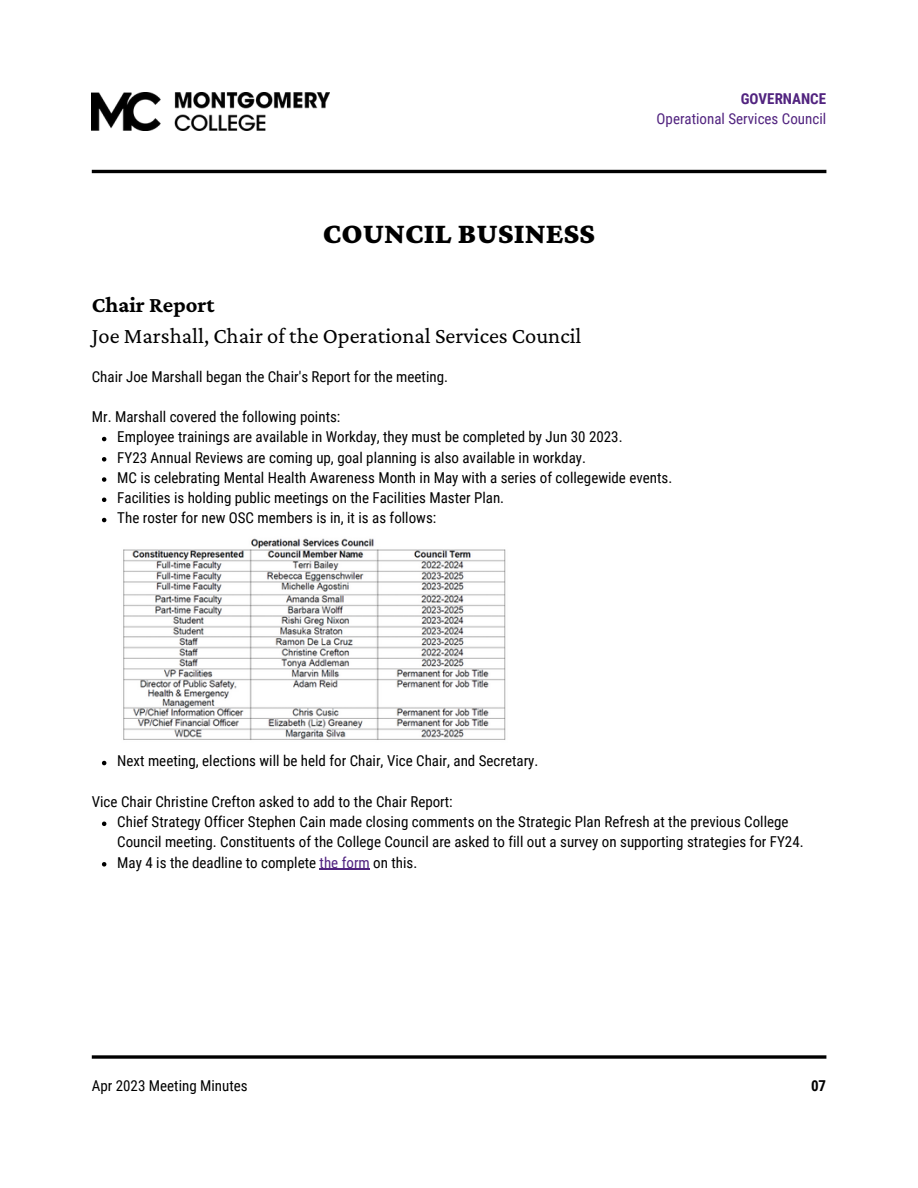
<style>
.page{position:relative;width:918px;height:1188px;background:#fff}
.page>*{position:absolute;margin:0;border:0;box-sizing:border-box;transform-origin:0 0}
.t1{font:900 30px "Crimson Pro";color:#000}
.t2{font:22.5px "Crimson Pro";color:#000}
.t3{font:700 22.5px "Crimson Pro";color:#000}
.t4{font:15px/20.2px "Roboto Condensed";color:#000}
.t5{font:15px "Roboto Condensed";color:#51237f}
.t6{font:700 15px "Roboto Condensed";color:#51237f}
.t7{font:700 15px "Roboto Condensed";color:#000}
.s1{color:#51237f}
</style>
<div class="page">
<img style="left:92px;top:92px;width:237px;height:39px">
<hr style="left:92px;top:170px;width:734px;height:3px;background:#000">
<svg style="left:92px;top:1055px;width:734px;height:4px;background:#272727"></svg>
<svg style="left:102px;top:437px;width:4px;height:4px"></svg>
<svg style="left:102px;top:457px;width:4px;height:5px"></svg>
<svg style="left:102px;top:477px;width:4px;height:5px"></svg>
<svg style="left:102px;top:498px;width:4px;height:4px"></svg>
<svg style="left:102px;top:518px;width:4px;height:4px"></svg>
<svg style="left:102px;top:761px;width:4px;height:4px"></svg>
<svg style="left:102px;top:822px;width:4px;height:4px"></svg>
<svg style="left:102px;top:862px;width:4px;height:5px"></svg>
<hr style="left:320px;top:869px;width:50px;height:1px;background:#51237f">
<img style="left:123px;top:538px;width:383px;height:202px">
<p class="t1" style="left:323px;top:216px;width:274px">COUNCIL BUSINESS</p>
<p class="t3" style="left:92px;top:292px;width:124px">Chair Report</p>
<p class="t2" style="left:92px;top:323px;width:491px">Joe Marshall, Chair of the Operational Services Council</p>
<p class="t4" style="left:92px;top:366px;width:358px">Chair Joe Marshall began the Chair's Report for the meeting.</p>
<p class="t4" style="left:92px;top:407px;width:250px">Mr. Marshall covered the following points:</p>
<p class="t6" style="left:741px;top:90px;width:87px">GOVERNANCE</p>
<p class="t5" style="left:657px;top:110px;width:171px">Operational Services Council</p>
<p class="t4" style="left:117px;top:427px;width:507px">Employee trainings are available in Workday, they must be completed by Jun 30 2023.</p>
<p class="t4" style="left:117px;top:447px;width:470px">FY23 Annual Reviews are coming up, goal planning is also available in workday.</p>
<p class="t4" style="left:117px;top:468px;width:557px">MC is celebrating Mental Health Awareness Month in May with a series of collegewide events.</p>
<p class="t4" style="left:117px;top:488px;width:388px">Facilities is holding public meetings on the Facilities Master Plan.</p>
<p class="t4" style="left:117px;top:508px;width:321px">The roster for new OSC members is in, it is as follows:</p>
<p class="t4" style="left:117px;top:751px;width:423px">Next meeting, elections will be held for Chair, Vice Chair, and Secretary.</p>
<p class="t4" style="left:92px;top:792px;width:362px">Vice Chair Christine Crefton asked to add to the Chair Report:</p>
<p class="t4" style="left:117px;top:812px;width:688px">Chief Strategy Officer Stephen Cain made closing comments on the Strategic Plan Refresh at the previous College<br>Council meeting. Constituents of the College Council are asked to fill out a survey on supporting strategies for FY24.</p>
<p class="t4" style="left:117px;top:852px;width:302px">May 4 is the deadline to complete <span class="s1">the form</span> on this.</p>
<p class="t4" style="left:92px;top:1076px;width:157px">Apr 2023 Meeting Minutes</p>
<p class="t7" style="left:811px;top:1077px;width:17px">07</p>
</div>
